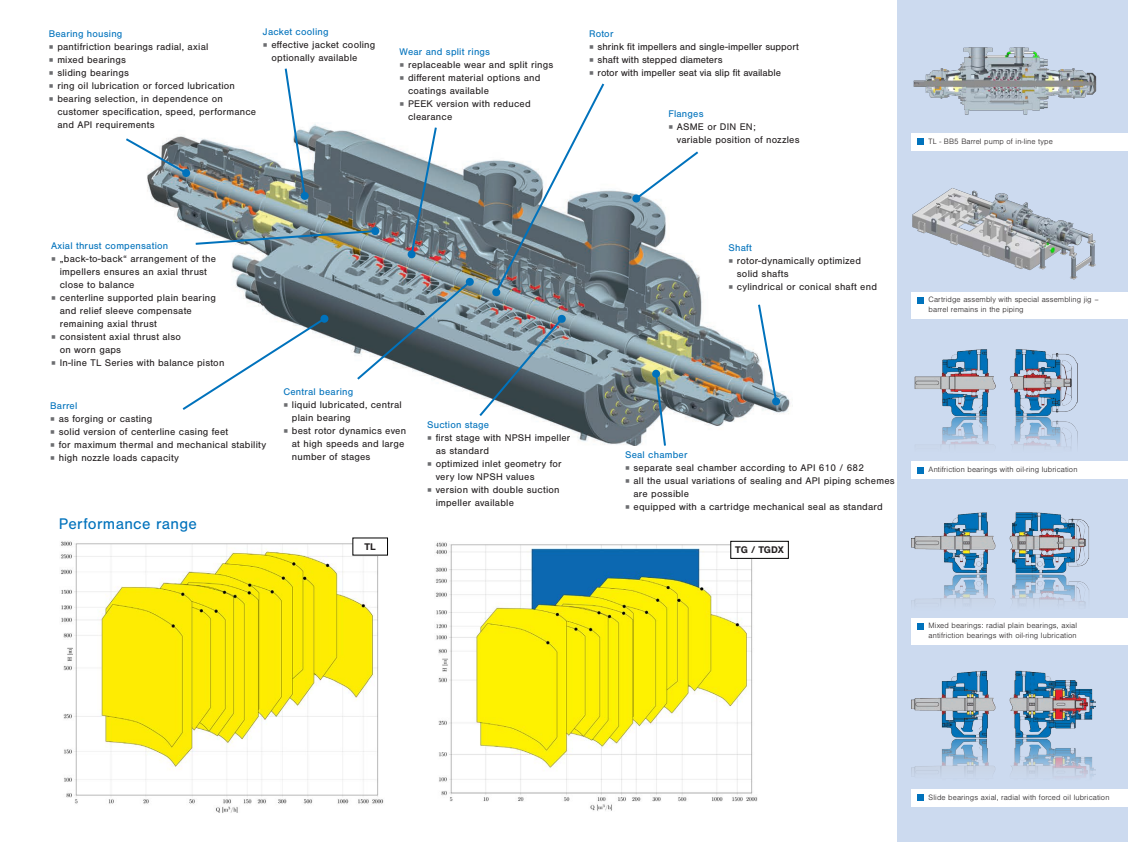
<style>
.page{position:relative;width:1128px;height:842px;background:#fff}
.page>*{position:absolute;margin:0;border:0;box-sizing:border-box;transform-origin:0 0}
.t1{font:16px "Nimbus San";letter-spacing:.02em;color:#0072bc}
.t2{font:10px/13px "Nimbus San";letter-spacing:.02em;color:#231f20}
.t3{font:10px "Nimbus San";letter-spacing:.02em;color:#0072bc}
.t4{font:10px "Nimbus San";color:#231f20}
.t5{font:700 10px "Nimbus San";letter-spacing:-.005em;color:#231f20}
.t6{font:300 8px/9.6px "Nimbus San";letter-spacing:.015em;color:#231f20}
.s1{font-family:"Minion Pro";font-size:12px;color:#6c6d70}
</style>
<div class="page">
<div style="left:897px;top:0;width:230px;height:842px;background:#ccdaef"></div>
<img style="left:541px;top:190px;width:249px;height:256px">
<svg style="left:633px;top:151px;width:67px;height:50px"></svg>
<div style="left:632px;top:194px;width:8px;height:8px;background:#0072bc;border-radius:50%"></div>
<svg style="left:756px;top:302px;width:24px;height:104px"></svg>
<img style="left:60px;top:541px;width:324px;height:272px">
<svg style="left:651px;top:369px;width:16px;height:77px"></svg>
<div style="left:911px;top:789px;width:216px;height:18px;background:#fff"></div>
<svg style="left:917px;top:795px;width:6px;height:6px"></svg>
<div style="left:911px;top:462px;width:216px;height:17px;background:#fff"></div>
<div style="left:911px;top:618px;width:216px;height:26px;background:#fff"></div>
<div style="left:917px;top:623px;width:6px;height:7px;background:#0072bc"></div>
<svg style="left:917px;top:467px;width:6px;height:6px"></svg>
<img style="left:940px;top:416px;width:138px;height:32px">
<img style="left:911px;top:575px;width:178px;height:30px">
<img style="left:911px;top:744px;width:184px;height:33px">
<img style="left:914px;top:349px;width:164px;height:67px">
<img style="left:911px;top:512px;width:178px;height:63px">
<img style="left:911px;top:670px;width:184px;height:74px">
<img style="left:435px;top:542px;width:323px;height:269px">
<div style="left:353px;top:538px;width:34px;height:17px;background:#fff"></div>
<div style="left:730px;top:541px;width:58px;height:17px;background:#fff"></div>
<div style="left:730px;top:541px;width:58px;height:18px;border:1px solid #000"></div>
<div style="left:911px;top:133px;width:216px;height:18px;background:#fff"></div>
<svg style="left:917px;top:139px;width:6px;height:6px"></svg>
<img style="left:913px;top:47px;width:183px;height:67px">
<div style="left:911px;top:292px;width:216px;height:27px;background:#fff"></div>
<div style="left:917px;top:297px;width:6px;height:7px;background:#0072bc"></div>
<img style="left:912px;top:188px;width:183px;height:91px">
<svg style="left:126px;top:68px;width:480px;height:350px"></svg>
<div style="left:320px;top:315px;width:8px;height:8px;background:#0072bc;border-radius:50%"></div>
<p class="t3" style="left:263px;top:26px;width:67px">Jacket cooling</p>
<p class="t2" style="left:271px;top:38px;width:105px;text-indent:-9px"><span class="s1">■</span> effective jacket cooling optionally available</p>
<p class="t3" style="left:49px;top:28px;width:75px">Bearing housing</p>
<p class="t2" style="left:49px;top:40px;width:161px"><span class="s1">■</span> pantifriction bearings radial, axial</p>
<p class="t2" style="left:49px;top:53px;width:79px"><span class="s1">■</span> mixed bearings</p>
<p class="t2" style="left:49px;top:66px;width:82px"><span class="s1">■</span> sliding bearings</p>
<p class="t2" style="left:49px;top:79px;width:187px"><span class="s1">■</span> ring oil lubrication or forced lubrication</p>
<p class="t2" style="left:57px;top:92px;width:200px;text-indent:-9px"><span class="s1">■</span> bearing selection, in dependence on customer specification, speed, performance and API requirements</p>
<p class="t3" style="left:399px;top:46px;width:92px">Wear and split rings</p>
<p class="t2" style="left:399px;top:58px;width:155px"><span class="s1">■</span> replaceable wear and split rings</p>
<p class="t2" style="left:408px;top:71px;width:134px;text-indent:-9px"><span class="s1">■</span> different material options and coatings available</p>
<p class="t2" style="left:408px;top:97px;width:124px;text-indent:-9px"><span class="s1">■</span> PEEK version with reduced clearance</p>
<p class="t3" style="left:589px;top:28px;width:26px">Rotor</p>
<p class="t4" style="left:589px;top:41px;width:211px"><span class="s1">■</span> shrink fit impellers and single-impeller support</p>
<p class="t4" style="left:589px;top:54px;width:135px"><span class="s1">■</span> shaft with stepped diameters</p>
<p class="t4" style="left:589px;top:67px;width:193px"><span class="s1">■</span> rotor with impeller seat via slip fit available</p>
<p class="t3" style="left:668px;top:108px;width:37px">Flanges</p>
<p class="t2" style="left:677px;top:121px;width:124px;text-indent:-9px"><span class="s1">■</span> ASME or DIN EN;<br>variable position of nozzles</p>
<p class="t6" style="left:928px;top:136px;width:126px">TL - BB5 Barrel pump of in-line type</p>
<p class="t3" style="left:51px;top:240px;width:118px">Axial thrust compensation</p>
<p class="t2" style="left:60px;top:252px;width:158px;text-indent:-9px"><span class="s1">■</span> „back-to-back“ arrangement of the impellers ensures an axial thrust close to balance</p>
<p class="t2" style="left:60px;top:291px;width:158px;text-indent:-9px"><span class="s1">■</span> centerline supported plain bearing and relief sleeve compensate remaining axial thrust</p>
<p class="t2" style="left:60px;top:330px;width:123px;text-indent:-9px"><span class="s1">■</span> consistent axial thrust also on worn gaps</p>
<p class="t2" style="left:51px;top:356px;width:175px"><span class="s1">■</span> In-line TL Series with balance piston</p>
<p class="t3" style="left:50px;top:400px;width:29px">Barrel</p>
<p class="t2" style="left:50px;top:413px;width:103px"><span class="s1">■</span> as forging or casting</p>
<p class="t2" style="left:50px;top:426px;width:179px"><span class="s1">■</span> solid version of centerline casing feet</p>
<p class="t2" style="left:50px;top:439px;width:217px"><span class="s1">■</span> for maximum thermal and mechanical stability</p>
<p class="t2" style="left:50px;top:452px;width:130px"><span class="s1">■</span> high nozzle loads capacity</p>
<p class="t1" style="left:59px;top:515px;width:140px">Performance range</p>
<p class="t3" style="left:283px;top:387px;width:71px">Central bearing</p>
<p class="t2" style="left:292px;top:399px;width:111px;text-indent:-9px"><span class="s1">■</span> liquid lubricated, central plain bearing</p>
<p class="t2" style="left:292px;top:425px;width:116px;text-indent:-9px"><span class="s1">■</span> best rotor dynamics even at high speeds and large number of stages</p>
<p class="t3" style="left:427px;top:419px;width:64px">Suction stage</p>
<p class="t2" style="left:435px;top:432px;width:136px;text-indent:-9px"><span class="s1">■</span> first stage with NPSH impeller as standard</p>
<p class="t2" style="left:435px;top:458px;width:128px;text-indent:-9px"><span class="s1">■</span> optimized inlet geometry for very low NPSH values</p>
<p class="t2" style="left:435px;top:484px;width:125px;text-indent:-9px"><span class="s1">■</span> version with double suction impeller available</p>
<p class="t3" style="left:728px;top:243px;width:25px">Shaft</p>
<p class="t2" style="left:737px;top:255px;width:125px;text-indent:-9px"><span class="s1">■</span> rotor-dynamically optimized solid shafts</p>
<p class="t2" style="left:728px;top:281px;width:150px"><span class="s1">■</span> cylindrical or conical shaft end</p>
<p class="t3" style="left:625px;top:449px;width:64px">Seal chamber</p>
<p class="t2" style="left:625px;top:462px;width:240px"><span class="s1">■</span> separate seal chamber according to API 610 / 682</p>
<p class="t2" style="left:633px;top:475px;width:263px;text-indent:-9px"><span class="s1">■</span> all the usual variations of sealing and API piping schemes are possible</p>
<p class="t2" style="left:625px;top:501px;width:259px"><span class="s1">■</span> equipped with a cartridge mechanical seal as standard</p>
<p class="t5" style="left:364px;top:541px;width:13px">TL</p>
<p class="t5" style="left:735px;top:544px;width:50px">TG / TGDX</p>
<p class="t6" style="left:928px;top:295px;width:172px">Cartridge assembly with special assembling jig – barrel remains in the piping</p>
<p class="t6" style="left:928px;top:465px;width:150px">Antifriction bearings with oil-ring lubrication</p>
<p class="t6" style="left:928px;top:621px;width:150px">Mixed bearings: radial plain bearings, axial</p>
<p class="t6" style="left:928px;top:631px;width:149px">antifriction bearings with oil-ring lubrication</p>
<p class="t6" style="left:928px;top:792px;width:182px">Slide bearings axial, radial with forced oil lubrication</p>
</div>
